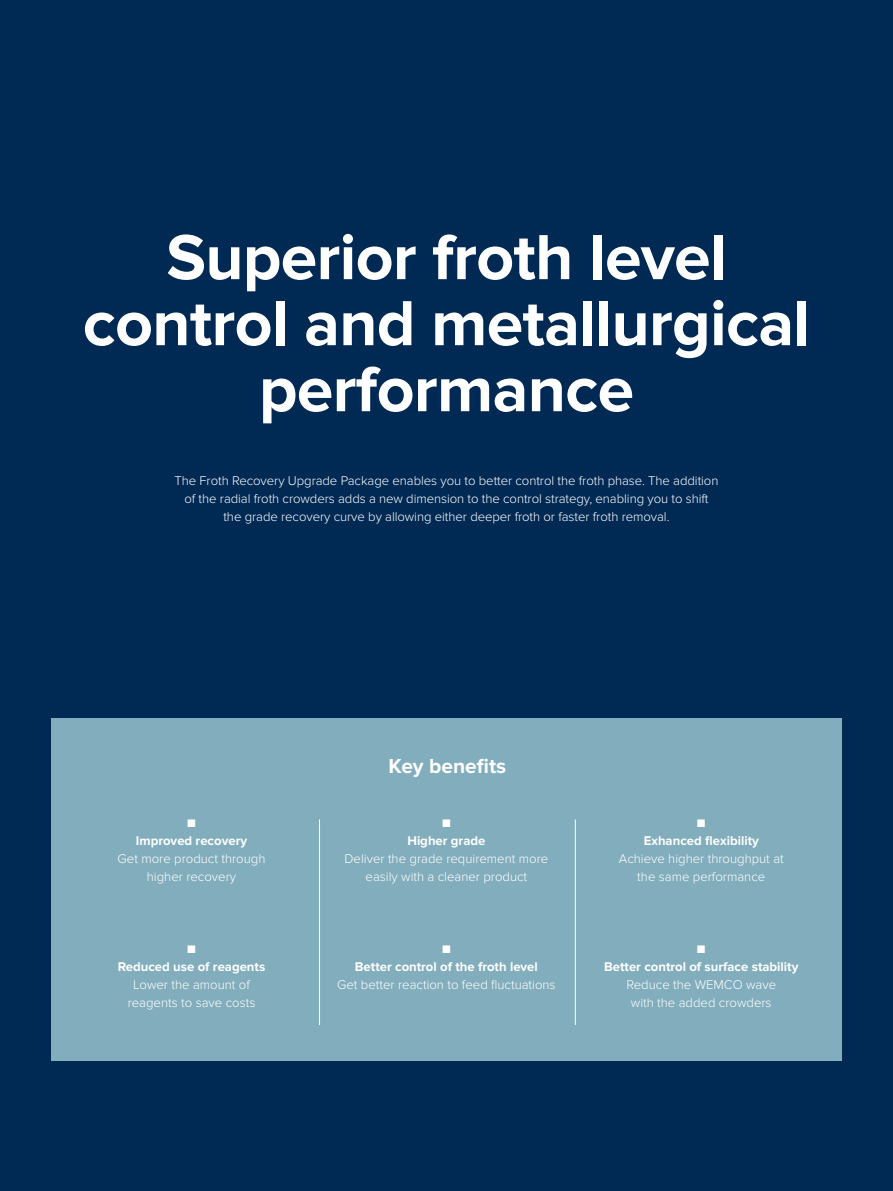
<style>
.page{position:relative;width:893px;height:1191px;background:#002954}
.page>*{position:absolute;margin:0;border:0;box-sizing:border-box;transform-origin:0 0}
.t1{font:700 66px/66px "Proxima Nova";letter-spacing:-.01em;color:#fff;text-align:center}
.t2{font:700 21px "Proxima Nova";color:#fff}
.t3{font:300 13.2px/18px "Proxima Nova";color:#fff;text-align:center}
.t4{font:700 13.2px "Proxima Nova";color:#fff}
.t5{font:600 13.2px "Proxima Nova";color:#fff}
</style>
<div class="page">
<div style="left:51px;top:719px;width:791px;height:342px;background:#81adbc"></div>
<hr style="left:319px;top:819px;width:1px;height:206px;background:#fff">
<hr style="left:575px;top:819px;width:1px;height:206px;background:#fff">
<h1 class="t1" style="left:83px;top:226px;width:729px">Superior froth level control and metallurgical performance</h1>
<p class="t3" style="left:175px;top:471px;width:545px">The Froth Recovery Upgrade Package enables you to better control the froth phase. The addition of the radial froth crowders adds a new dimension to the control strategy, enabling you to shift the grade recovery curve by allowing either deeper froth or faster froth removal.</p>
<p class="t5" style="left:187px;top:815px;width:10px">■</p>
<p class="t4" style="left:136px;top:833px;width:113px">Improved recovery</p>
<p class="t3" style="left:118px;top:849px;width:149px">Get more product through higher recovery</p>
<p class="t5" style="left:187px;top:941px;width:10px">■</p>
<p class="t4" style="left:118px;top:959px;width:149px">Reduced use of reagents</p>
<p class="t3" style="left:128px;top:975px;width:129px">Lower the amount of reagents to save costs</p>
<h2 class="t2" style="left:389px;top:753px;width:119px">Key benefits</h2>
<p class="t5" style="left:442px;top:815px;width:10px">■</p>
<p class="t4" style="left:407px;top:833px;width:80px">Higher grade</p>
<p class="t3" style="left:345px;top:849px;width:205px">Deliver the grade requirement more easily with a cleaner product</p>
<p class="t5" style="left:442px;top:941px;width:10px">■</p>
<p class="t4" style="left:355px;top:959px;width:184px">Better control of the froth level</p>
<p class="t3" style="left:337px;top:975px;width:220px">Get better reaction to feed fluctuations</p>
<p class="t5" style="left:697px;top:815px;width:10px">■</p>
<p class="t4" style="left:644px;top:833px;width:117px">Exhanced flexibility</p>
<p class="t3" style="left:619px;top:849px;width:166px">Achieve higher throughput at the same performance</p>
<p class="t5" style="left:697px;top:941px;width:10px">■</p>
<p class="t4" style="left:604px;top:959px;width:196px">Better control of surface stability</p>
<p class="t3" style="left:626px;top:975px;width:151px">Reduce the WEMCO wave with the added crowders</p>
</div>
